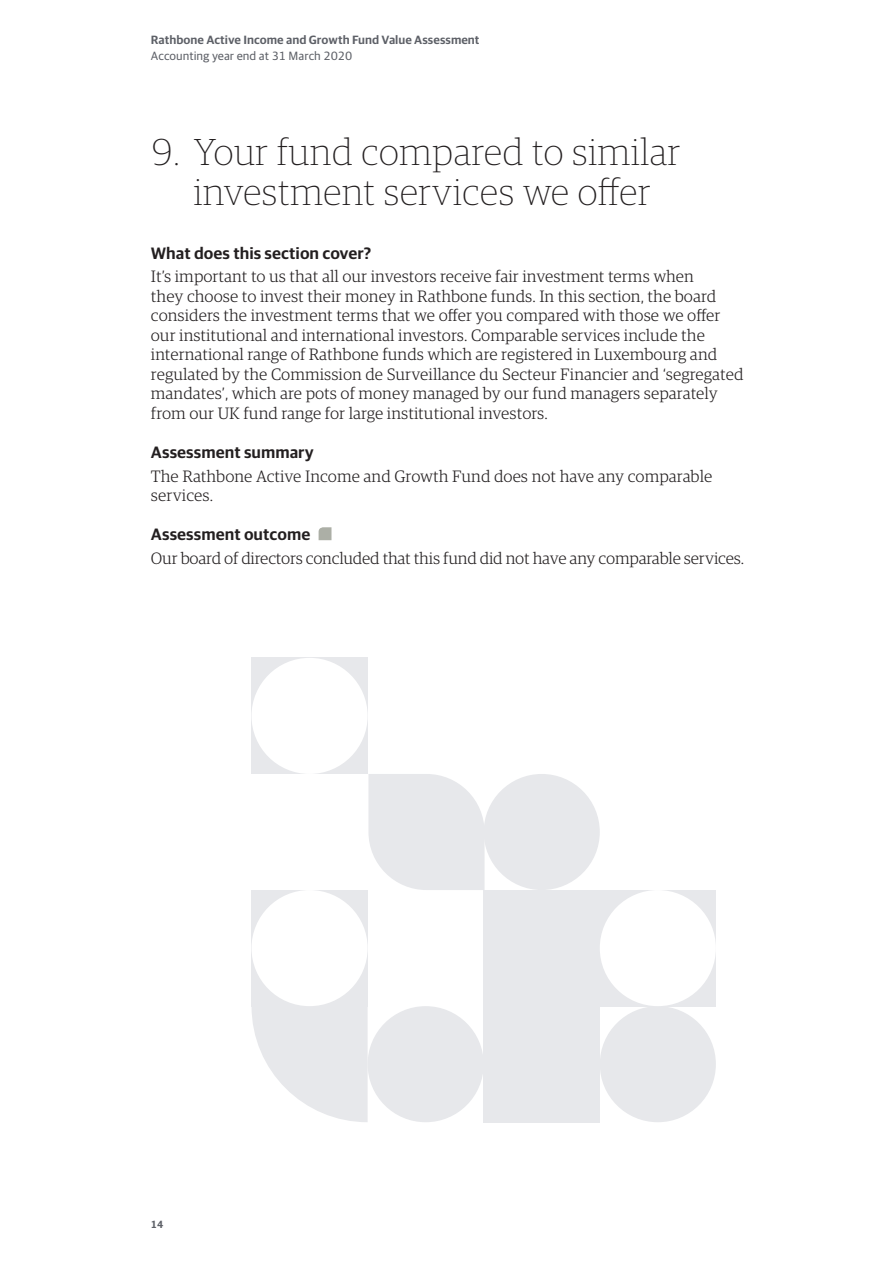
<style>
.page{position:relative;width:893px;height:1263px;background:#fff}
.page>*{position:absolute;margin:0;border:0;box-sizing:border-box;transform-origin:0 0}
.Headings{font:100 37.5px/40.5px "Guardian RTB Egyp";color:#231f20;text-align:center}
.body_text{font:300 16.5px/19.5px "Guardian RTB Egyp";color:#231f20}
.Sub_heading{font:600 16.5px "Guardian RTB Sans";color:#231f20}
.t1{font:600 12px "Guardian RTB Sans";color:#5d6067}
.t2{font:12px "Guardian RTB Sans";color:#5d6067}
.t3{font:600 10.5px "Guardian RTB Sans";color:#5d6067}
</style>
<div class="page">
<svg style="left:319px;top:527px;width:12px;height:13px"></svg>
<div style="left:252px;top:658px;width:116px;height:116px;background:#e7e8eb"></div>
<div style="left:252px;top:890px;width:116px;height:116px;background:#e7e8eb"></div>
<div style="left:484px;top:1006px;width:116px;height:116px;background:#e7e8eb"></div>
<svg style="left:252px;top:1006px;width:116px;height:116px"></svg>
<div style="left:600px;top:1006px;width:116px;height:116px;background:#e7e8eb;border-radius:50%"></div>
<div style="left:368px;top:1006px;width:116px;height:116px;background:#e7e8eb;border-radius:50%"></div>
<div style="left:484px;top:774px;width:116px;height:116px;background:#e7e8eb;border-radius:50%"></div>
<div style="left:484px;top:890px;width:232px;height:116px;background:#e7e8eb"></div>
<div style="left:252px;top:890px;width:116px;height:116px;background:#fff;border-radius:50%"></div>
<div style="left:252px;top:658px;width:116px;height:116px;background:#fff;border-radius:50%"></div>
<div style="left:600px;top:890px;width:116px;height:116px;background:#fff;border-radius:50%"></div>
<svg style="left:368px;top:774px;width:117px;height:116px;background:#e9eaed"></svg>
<p class="t1" style="left:151px;top:31px;width:330px">Rathbone Active Income and Growth Fund Value Assessment</p>
<p class="t2" style="left:151px;top:47px;width:203px">Accounting year end at 31 March 2020</p>
<p class="Headings" style="left:151px;top:130px;width:531px">9. Your fund compared to similar investment services we offer</p>
<p class="Sub_heading" style="left:151px;top:241px;width:222px">What does this section cover?</p>
<p class="body_text" style="left:151px;top:266px;width:594px">It’s important to us that all our investors receive fair investment terms when<br>they choose to invest their money in Rathbone funds. In this section, the board considers the investment terms that we offer you compared with those we offer our institutional and international investors. Comparable services include the international range of Rathbone funds which are registered in Luxembourg and regulated by the Commission de Surveillance du Secteur Financier and ‘segregated mandates’, which are pots of money managed by our fund managers separately from our UK fund range for large institutional investors.</p>
<p class="Sub_heading" style="left:151px;top:440px;width:164px">Assessment summary</p>
<p class="body_text" style="left:151px;top:465px;width:563px">The Rathbone Active Income and Growth Fund does not have any comparable services.</p>
<p class="Sub_heading" style="left:151px;top:522px;width:161px">Assessment outcome</p>
<p class="body_text" style="left:151px;top:548px;width:595px">Our board of directors concluded that this fund did not have any comparable services.</p>
<p class="t3" style="left:151px;top:1216px;width:14px">14</p>
</div>
